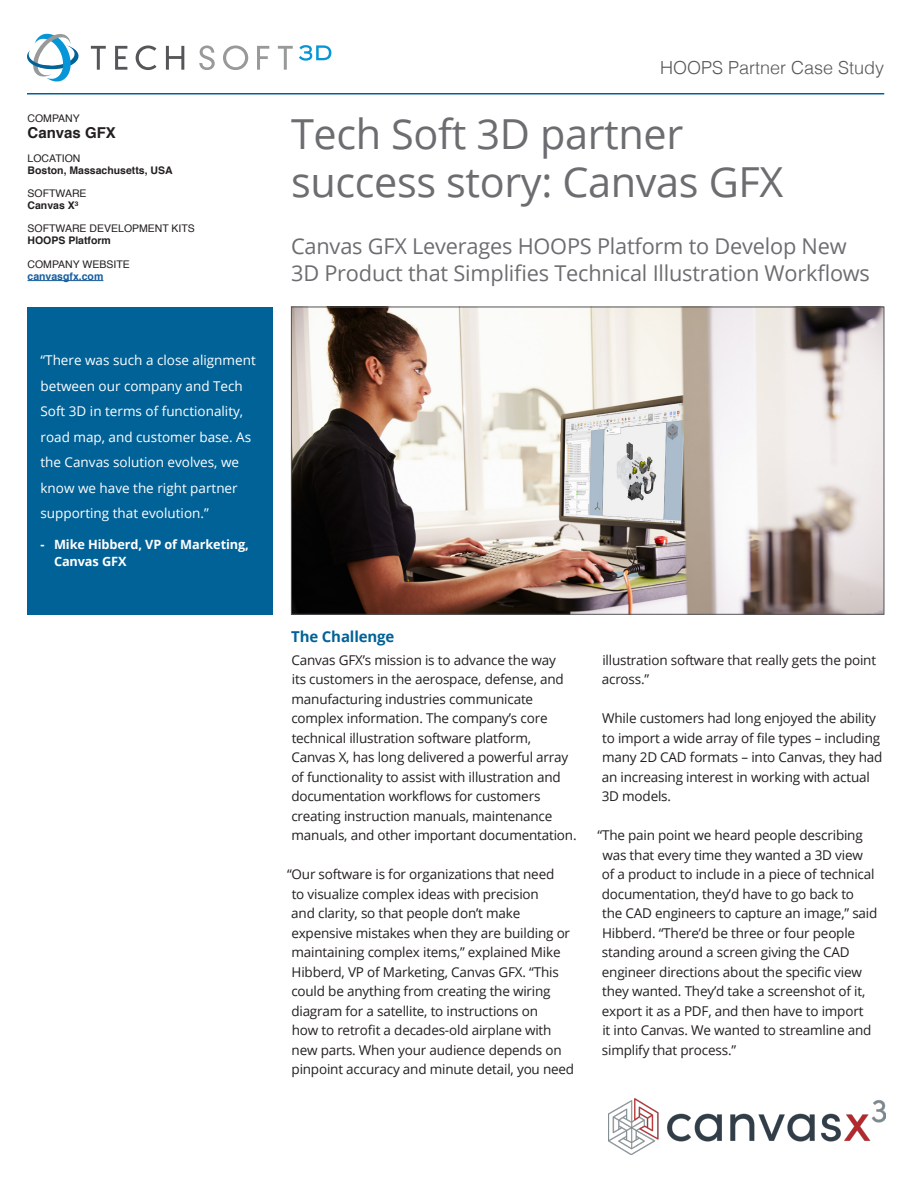
<style>
.page{position:relative;width:918px;height:1188px;background:#fff}
.page>*{position:absolute;margin:0;border:0;box-sizing:border-box;transform-origin:0 0}
.HOOPS_-_Main_Headlin{font:41.4px "Open Sans";letter-spacing:-.01em;color:#6c6d70}
.HOOPS_-_Main_Headlin-2{font:21.75px "Open Sans";letter-spacing:-.01em;color:#6c6d70}
.Text_on_top_Rt{font:300 18px "Helvetica";color:#57585a}
.HOOPS_-_Subhead{font:700 15px "Open Sans";letter-spacing:-.01em;color:#016298}
.Subheads_on_top_Lft{font:700 15px "Helvetica";color:#231f20}
.HOOPS_-_Body{font:13.5px/19.5px "Open Sans";letter-spacing:-.015em;color:#231f20}
.Quote_in_blue_box{font:13.5px/25.5px "Open Sans";color:#fff}
.Byline{font:700 12.75px/17.2px "Open Sans";letter-spacing:-.01em;color:#fff}
.Subheads_on_top_Lft-2{font:10.5px/12px "Helvetica";color:#231f20}
.Subheads_on_top_Lft-3{font:700 10.5px/12px "Helvetica";color:#231f20}
.s1{font-weight:400}
.s2{font-weight:700}
.s3{font-weight:700;color:#175d9e}
</style>
<div class="page">
<div style="left:27px;top:307px;width:246px;height:308px;background:#016298"></div>
<img style="left:293px;top:309px;width:589px;height:304px">
<hr style="left:28px;top:280px;width:75px;height:1px;background:#175d9e">
<img style="left:609px;top:1098px;width:276px;height:56px">
<hr style="left:27px;top:93px;width:857px;height:1px;background:#016298">
<svg style="left:299px;top:45px;width:32px;height:16px"></svg>
<svg style="left:91px;top:46px;width:15px;height:24px"></svg>
<svg style="left:115px;top:46px;width:12px;height:24px"></svg>
<svg style="left:136px;top:45px;width:21px;height:25px"></svg>
<svg style="left:166px;top:46px;width:18px;height:24px"></svg>
<svg style="left:199px;top:45px;width:16px;height:25px"></svg>
<svg style="left:223px;top:45px;width:25px;height:25px"></svg>
<svg style="left:257px;top:46px;width:12px;height:24px"></svg>
<svg style="left:278px;top:46px;width:15px;height:24px"></svg>
<svg style="left:27px;top:33px;width:52px;height:49px"></svg>
<p class="Subheads_on_top_Lft-2" style="left:28px;top:113px;width:54px">COMPANY</p>
<p class="Subheads_on_top_Lft" style="left:28px;top:121px;width:90px">Canvas GFX</p>
<p class="Subheads_on_top_Lft-3" style="left:28px;top:152px;width:147px"><span class="s1">LOCATION<br></span>Boston, Massachusetts, USA</p>
<p class="Subheads_on_top_Lft-2" style="left:28px;top:188px;width:61px">SOFTWARE<br><span class="s2">Canvas X³</span></p>
<p class="Subheads_on_top_Lft-2" style="left:28px;top:223px;width:169px">SOFTWARE DEVELOPMENT KITS<br><span class="s2">HOOPS Platform</span></p>
<p class="Subheads_on_top_Lft-2" style="left:28px;top:258px;width:104px">COMPANY WEBSITE <span class="s3">canvasgfx.com</span></p>
<p class="Quote_in_blue_box" style="left:40px;top:347px;width:217px">“There was such a close alignment between our company and Tech<br>Soft 3D in terms of functionality, road map, and customer base. As the Canvas solution evolves, we know we have the right partner supporting that evolution.”</p>
<p class="Byline" style="left:54px;top:535px;width:196px;text-indent:-14px">- Mike Hibberd, VP of Marketing,<br>Canvas GFX</p>
<p class="Text_on_top_Rt" style="left:660px;top:53px;width:226px">HOOPS Partner Case Study</p>
<p class="HOOPS_-_Main_Headlin" style="left:291px;top:106px;width:394px">Tech Soft 3D partner</p>
<p class="HOOPS_-_Main_Headlin" style="left:291px;top:154px;width:494px">success story: Canvas GFX</p>
<p class="HOOPS_-_Main_Headlin-2" style="left:291px;top:231px;width:557px">Canvas GFX Leverages HOOPS Platform to Develop New</p>
<p class="HOOPS_-_Main_Headlin-2" style="left:291px;top:258px;width:580px">3D Product that Simplifies Technical Illustration Workflows</p>
<p class="HOOPS_-_Subhead" style="left:291px;top:626px;width:105px">The Challenge</p>
<p class="HOOPS_-_Body" style="left:291px;top:650px;width:287px">Canvas GFX’s mission is to advance the way<br>its customers in the aerospace, defense, and manufacturing industries communicate complex information. The company’s core technical illustration software platform, Canvas X, has long delivered a powerful array of functionality to assist with illustration and documentation workflows for customers creating instruction manuals, maintenance manuals, and other important documentation.</p>
<p class="HOOPS_-_Body" style="left:291px;top:864px;width:284px;text-indent:-4px">“Our software is for organizations that need<br>to visualize complex ideas with precision<br>and clarity, so that people don’t make expensive mistakes when they are building or maintaining complex items,” explained Mike Hibberd, VP of Marketing, Canvas GFX. “This could be anything from creating the wiring diagram for a satellite, to instructions on<br>how to retrofit a decades-old airplane with new parts. When your audience depends on pinpoint accuracy and minute detail, you need</p>
<p class="HOOPS_-_Body" style="left:602px;top:650px;width:276px">illustration software that really gets the point across.”</p>
<p class="HOOPS_-_Body" style="left:602px;top:708px;width:282px">While customers had long enjoyed the ability to import a wide array of file types – including many 2D CAD formats – into Canvas, they had an increasing interest in working with actual 3D models.</p>
<p class="HOOPS_-_Body" style="left:602px;top:825px;width:277px;text-indent:-4px">“The pain point we heard people describing was that every time they wanted a 3D view of a product to include in a piece of technical documentation, they’d have to go back to the CAD engineers to capture an image,” said Hibberd. “There’d be three or four people standing around a screen giving the CAD engineer directions about the specific view they wanted. They’d take a screenshot of it, export it as a PDF, and then have to import<br>it into Canvas. We wanted to streamline and simplify that process.”</p>
</div>
